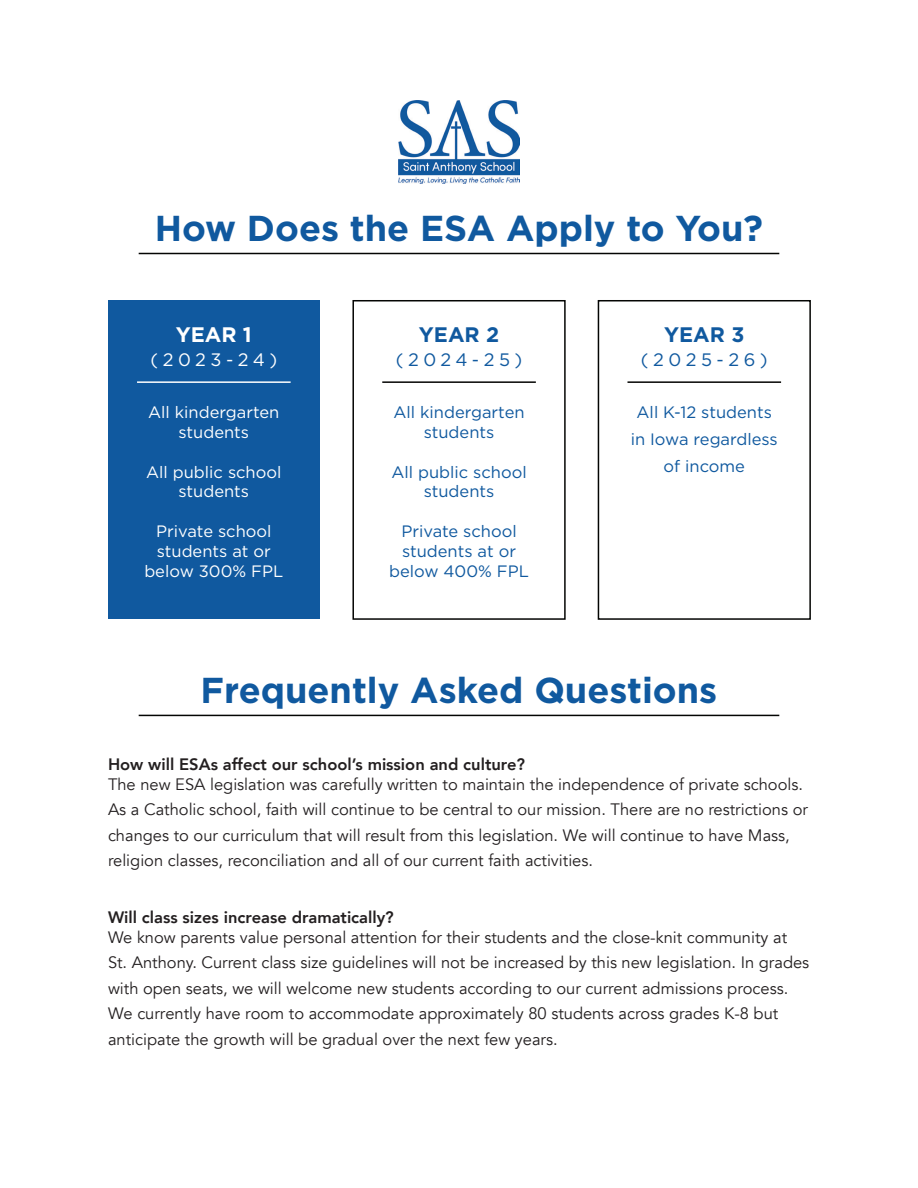
<style>
.page{position:relative;width:918px;height:1188px;background:#fff}
.page>*{position:absolute;margin:0;border:0;box-sizing:border-box;transform-origin:0 0}
.t1{font:700 36px "Gotham";color:#10599f}
.t2{font:700 21px "Gotham";color:#10599f}
.t3{font:700 21px "Gotham";color:#fff}
.t4{font:18px "Gotham";letter-spacing:.25em;color:#10599f}
.t5{font:18px "Gotham";letter-spacing:.245em;color:#fff}
.t6{font:16.5px/25.5px "Avenir";color:#231f20}
.t7{font:16.5px/19.8px "Gotham";color:#10599f;text-align:center}
.t8{font:16.5px/19.8px "Gotham";color:#fff;text-align:center}
.s1{font-weight:800}
</style>
<div class="page">
<img style="left:399px;top:101px;width:120px;height:82px">
<hr style="left:139px;top:253px;width:640px;height:1px;background:#040503">
<hr style="left:139px;top:715px;width:640px;height:1px;background:#040503">
<div style="left:108px;top:301px;width:212px;height:318px;background:#10599f"></div>
<hr style="left:137px;top:381px;width:154px;height:2px;background:#fff">
<div style="left:352px;top:300px;width:214px;height:320px;border:2px solid #040503"></div>
<hr style="left:382px;top:381px;width:154px;height:2px;background:#040503">
<div style="left:598px;top:300px;width:213px;height:320px;border:2px solid #040503"></div>
<hr style="left:627px;top:381px;width:154px;height:2px;background:#040503">
<p class="t1" style="left:155px;top:204px;width:610px">How Does the ESA Apply to You?</p>
<p class="t3" style="left:176px;top:321px;width:78px">YEAR 1</p>
<p class="t5" style="left:151px;top:348px;width:128px">(2023-24)</p>
<p class="t8" style="left:148px;top:402px;width:133px">All kindergarten students</p>
<p class="t8" style="left:146px;top:462px;width:137px">All public school students</p>
<p class="t8" style="left:144px;top:521px;width:140px">Private school students at or below 300% FPL</p>
<p class="t2" style="left:419px;top:321px;width:82px">YEAR 2</p>
<p class="t4" style="left:396px;top:348px;width:128px">(2024-25)</p>
<p class="t7" style="left:393px;top:402px;width:133px">All kindergarten students</p>
<p class="t7" style="left:391px;top:462px;width:137px">All public school students</p>
<p class="t7" style="left:389px;top:521px;width:141px">Private school students at or below 400% FPL</p>
<p class="t2" style="left:664px;top:321px;width:82px">YEAR 3</p>
<p class="t4" style="left:641px;top:348px;width:128px">(2025-26)</p>
<p class="t7" style="left:631px;top:399px;width:149px;line-height:27px">All K-12 students in Iowa regardless of income</p>
<p class="t1" style="left:201px;top:666px;width:518px">Frequently Asked Questions</p>
<p class="t6" style="left:108px;top:754px;width:697px;line-height:20.1px"><span class="s1">How will ESAs affect our school’s mission and culture?<br></span>The new ESA legislation was carefully written to maintain the independence of private schools.</p>
<p class="t6" style="left:108px;top:797px;width:701px">As a Catholic school, faith will continue to be central to our mission. There are no restrictions or changes to our curriculum that will result from this legislation. We will continue to have Mass, religion classes, reconciliation and all of our current faith activities.</p>
<p class="t6" style="left:108px;top:907px;width:681px;line-height:20.1px"><span class="s1">Will class sizes increase dramatically?<br></span>We know parents value personal attention for their students and the close-knit community at</p>
<p class="t6" style="left:108px;top:950px;width:703px">St. Anthony. Current class size guidelines will not be increased by this new legislation. In grades with open seats, we will welcome new students according to our current admissions process.<br>We currently have room to accommodate approximately 80 students across grades K-8 but anticipate the growth will be gradual over the next few years.</p>
</div>
